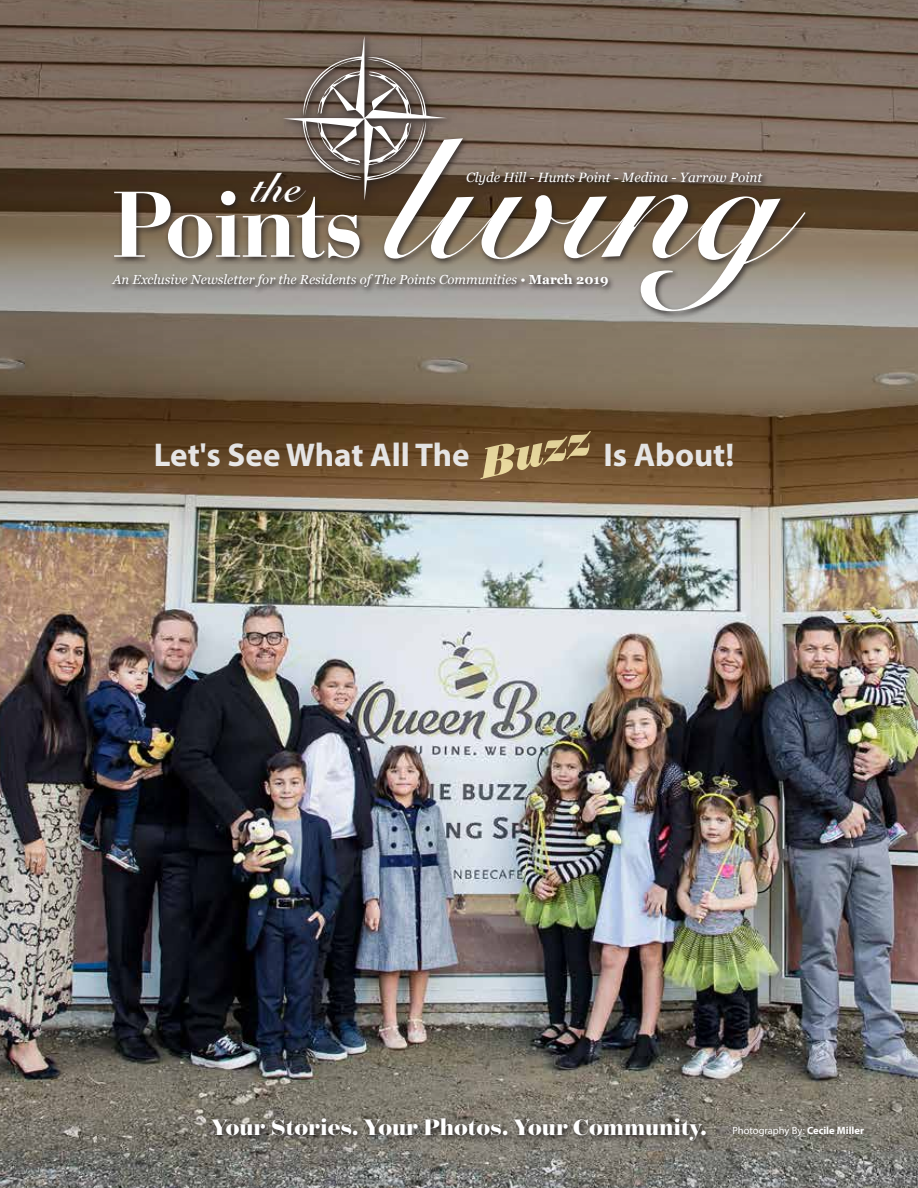
<style>
.page{position:relative;width:918px;height:1188px;background:#fff}
.page>*{position:absolute;margin:0;border:0;box-sizing:border-box;transform-origin:0 0}
.t1{font:700 97.5px "Bauer Bodoni BT";color:#fff}
.t2{font:italic 900 48px "Surveyor Display";color:#ffeeae}
.t3{font:700 43.5px "Snell BT";color:#fff}
.t4{font:700 33px "Myriad Pro";color:#fff}
.t5{font:700 25.5px "Surveyor Fine";color:#fff}
.t6{font:italic 13.5px "Georgia";color:#fff}
.t7{font:italic 13.2px "Georgia";color:#fff}
.t8{font:10.5px "Myriad Pro";color:#fff}
.s1{font-weight:700;font-style:normal}
.s2{font-weight:700}
</style>
<div class="page">
<img style="left:0;top:525px;width:918px;height:663px">
<div style="left:729px;top:1123px;width:143px;height:21px;background:#231f20;opacity:.3"></div>
<svg style="left:0;top:0;width:918px;height:525px;background:#786753"></svg>
<div style="left:208px;top:1115px;width:506px;height:34px;background:#231f20;opacity:.75"></div>
<div style="left:109px;top:33px;width:704px;height:286px;background:#231f20;opacity:.75"></div>
<div style="left:273px;top:26px;width:184px;height:185px;background:#231f20;opacity:.75"></div>
<svg style="left:283px;top:36px;width:523px;height:275px;background:#877a6f"></svg>
<h3 class="t3" style="left:262px;top:160px;width:52px">the</h3>
<h1 class="t1" style="left:113px;top:163px;width:251px">Points</h1>
<p class="t6" style="left:466px;top:168px;width:298px">Clyde Hill - Hunts Point - Medina - Yarrow Point</p>
<p class="t7" style="left:113px;top:271px;width:497px">An Exclusive Newsletter for the Residents of The Points Communities • <span class="s1">March 2019</span></p>
<h2 class="t2" style="left:473px;top:431px;width:114px;rotate:-13deg">Buzz</h2>
<h3 class="t4" style="left:154px;top:433px;width:317px">Let's See What All The</h3>
<h3 class="t4" style="left:603px;top:433px;width:132px">Is About!</h3>
<h3 class="t5" style="left:211px;top:1112px;width:497px">Your Stories. Your Photos. Your Community.</h3>
<p class="t8" style="left:732px;top:1124px;width:133px">Photography By: <span class="s2">Cecile Miller</span></p>
</div>
